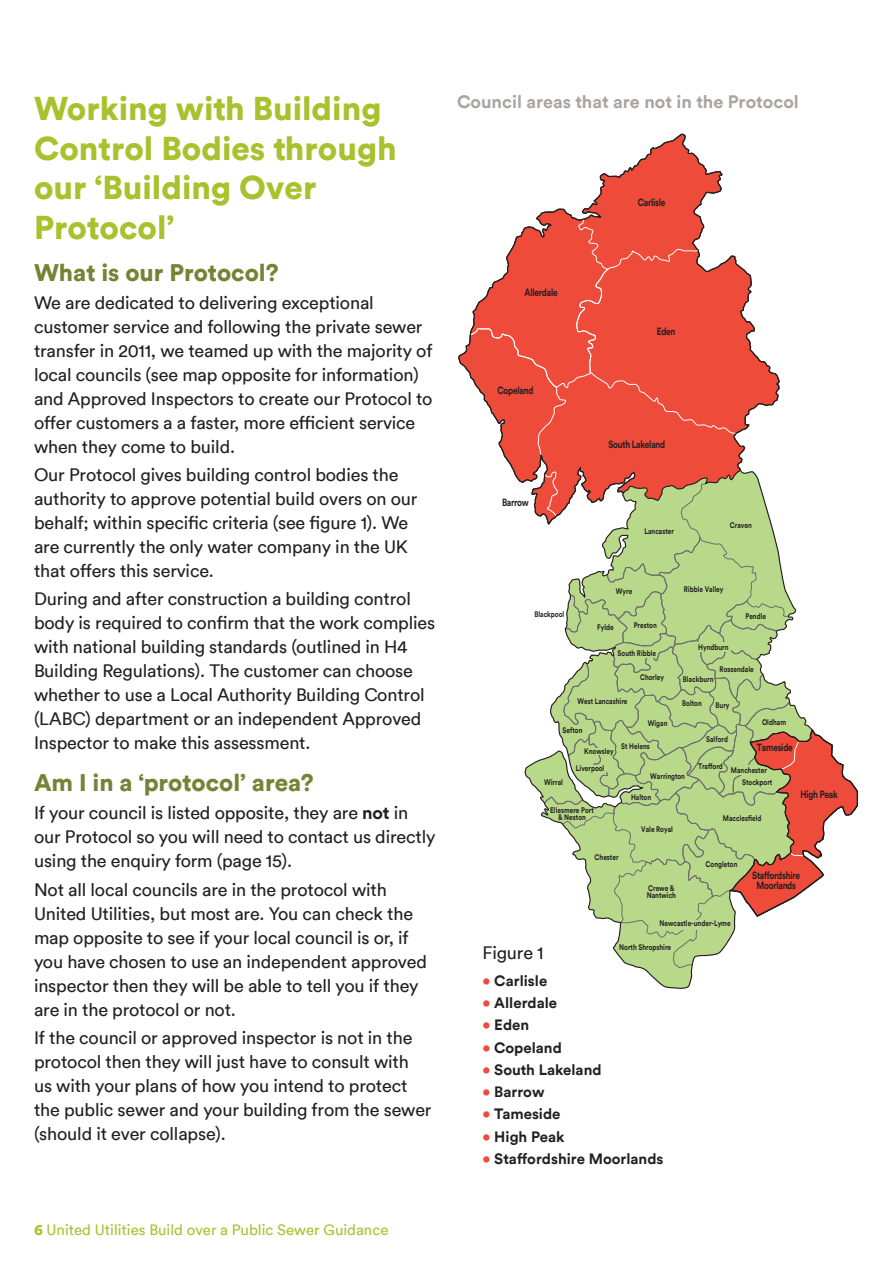
<style>
.page{position:relative;width:893px;height:1263px;background:#fff}
.page>*{position:absolute;margin:0;border:0;box-sizing:border-box;transform-origin:0 0}
.Main_headers{font:900 33px/39.6px "Circular TT";color:#a7c22d}
.Sub_Header{font:900 24px "Circular TT";color:#728534}
.Body_Txt{font:18px/24px "Circular TT";letter-spacing:-.01em;color:#231f20}
.t1{font:700 18px "Circular TT";color:#aaa49f}
.t2{font:700 15px "Circular TT";color:#231f20}
.t3{font:15px "Circular TT";color:#a7c22d}
.t4{font:700 10.5px/10.5px "Circular TT";letter-spacing:-.03em;color:#231f20;text-align:center;scale:.8 1}
.t5{font:700 8.1px/6.9px "Circular TT";color:#231f20;text-align:center;scale:.8 1}
.s1{font-weight:700}
.s2{color:#ef4b3a}
.s3{font-weight:900}
</style>
<div class="page">
<svg style="left:458px;top:133px;width:401px;height:856px"></svg>
<div style="left:679px;top:920px;width:26px;height:9px;background:#b8d989"></div>
<div style="left:587px;top:765px;width:18px;height:8px;background:#b8d989"></div>
<div style="left:731px;top:765px;width:26px;height:10px;background:#b8d989"></div>
<div style="left:696px;top:642px;width:35px;height:10px;background:#b8d989"></div>
<div style="left:644px;top:648px;width:12px;height:9px;background:#b8d989"></div>
<div style="left:594px;top:748px;width:8px;height:6px;background:#b8d989"></div>
<p class="Main_headers" style="left:34px;top:88px;width:364px">Working with Building<br>Control Bodies through our ‘Building Over<br>Protocol’</p>
<p class="Sub_Header" style="left:34px;top:256px;width:246px">What is our Protocol?</p>
<p class="Body_Txt" style="left:34px;top:290px;width:400px">We are dedicated to delivering exceptional customer service and following the private sewer transfer in 2011, we teamed up with the majority of local councils (see map opposite for information) and Approved Inspectors to create our Protocol to offer customers a a faster, more efficient service when they come to build.</p>
<p class="Body_Txt" style="left:34px;top:463px;width:385px">Our Protocol gives building control bodies the authority to approve potential build overs on our behalf; within specific criteria (see figure 1). We are currently the only water company in the UK that offers this service.</p>
<p class="Body_Txt" style="left:34px;top:587px;width:403px">During and after construction a building control body is required to confirm that the work complies with national building standards (outlined in H4<br>Building Regulations). The customer can choose whether to use a Local Authority Building Control (LABC) department or an independent Approved Inspector to make this assessment.</p>
<p class="Sub_Header" style="left:34px;top:767px;width:281px">Am I in a ‘protocol’ area?</p>
<p class="Body_Txt" style="left:34px;top:801px;width:403px">If your council is listed opposite, they are <span class="s1">not</span> in our Protocol so you will need to contact us directly using the enquiry form (page 15).</p>
<p class="Body_Txt" style="left:34px;top:877px;width:394px">Not all local councils are in the protocol with United Utilities, but most are. You can check the map opposite to see if your local council is or, if you have chosen to use an independent approved inspector then they will be able to tell you if they are in the protocol or not.</p>
<p class="Body_Txt" style="left:34px;top:1025px;width:399px">If the council or approved inspector is not in the protocol then they will just have to consult with us with your plans of how you intend to protect the public sewer and your building from the sewer (should it ever collapse).</p>
<p class="t1" style="left:457px;top:90px;width:343px">Council areas that are not in the Protocol</p>
<p class="t4" style="left:525px;top:287px;width:43px">Allerdale</p>
<p class="t4" style="left:497px;top:385px;width:47px">Copeland</p>
<p class="t4" style="left:502px;top:497px;width:35px">Barrow</p>
<p class="t5" style="left:534px;top:610px;width:39px">Blackpool</p>
<p class="t4" style="left:638px;top:197px;width:36px">Carlisle</p>
<p class="t4" style="left:657px;top:326px;width:25px">Eden</p>
<p class="t4" style="left:608px;top:438px;width:73px">South Lakeland</p>
<p class="t5" style="left:644px;top:527px;width:39px">Lancaster</p>
<p class="t5" style="left:730px;top:521px;width:29px">Craven</p>
<p class="t5" style="left:616px;top:588px;width:22px">Wyre</p>
<p class="t5" style="left:597px;top:623px;width:22px">Fylde</p>
<p class="t5" style="left:634px;top:621px;width:30px">Preston</p>
<p class="t5" style="left:618px;top:649px;width:50px">South Ribble</p>
<p class="t5" style="left:640px;top:674px;width:32px">Chorley</p>
<p class="t5" style="left:684px;top:585px;width:51px">Ribble Valley</p>
<p class="t5" style="left:698px;top:643px;width:40px">Hyndburn</p>
<p class="t5" style="left:745px;top:612px;width:27px">Pendle</p>
<p class="t5" style="left:720px;top:665px;width:44px">Rossendale</p>
<p class="t5" style="left:683px;top:676px;width:40px">Blackburn</p>
<p class="t5" style="left:577px;top:697px;width:64px">West Lancashire</p>
<p class="t5" style="left:682px;top:699px;width:26px">Bolton</p>
<p class="t5" style="left:716px;top:701px;width:19px">Bury</p>
<p class="t5" style="left:706px;top:736px;width:29px">Salford</p>
<p class="t5" style="left:698px;top:763px;width:33px">Trafford</p>
<p class="t5" style="left:648px;top:719px;width:26px">Wigan</p>
<p class="t5" style="left:762px;top:719px;width:32px">Oldham</p>
<p class="t4" style="left:757px;top:742px;width:46px">Tameside</p>
<p class="t5" style="left:742px;top:778px;width:39px">Stockport</p>
<p class="t5" style="left:563px;top:727px;width:26px">Sefton</p>
<p class="t5" style="left:576px;top:765px;width:37px">Liverpool</p>
<p class="t5" style="left:621px;top:742px;width:37px">St Helens</p>
<p class="t5" style="left:584px;top:747px;width:38px">Knowsley</p>
<p class="t5" style="left:731px;top:766px;width:47px">Manchester</p>
<p class="t5" style="left:650px;top:773px;width:45px">Warrington</p>
<p class="t5" style="left:544px;top:778px;width:25px">Wirral</p>
<p class="t5" style="left:550px;top:807px;width:56px">Ellesmere Port &amp; Neston</p>
<p class="t5" style="left:595px;top:853px;width:31px">Chester</p>
<p class="t5" style="left:631px;top:793px;width:27px">Halton</p>
<p class="t5" style="left:641px;top:826px;width:41px">Vale Royal</p>
<p class="t5" style="left:723px;top:815px;width:50px">Macclesfield</p>
<p class="t5" style="left:706px;top:860px;width:41px">Congleton</p>
<p class="t4" style="left:800px;top:789px;width:48px">High Peak</p>
<p class="Body_Txt" style="left:483px;top:941px;width:63px">Figure 1</p>
<p class="t5" style="left:647px;top:885px;width:38px;text-align:left">Crewe &amp;<br>Nantwich</p>
<p class="t5" style="left:659px;top:920px;width:91px">Newcastle-under-Lyme</p>
<p class="t5" style="left:619px;top:944px;width:66px">North Shropshire</p>
<p class="t2" style="left:483px;top:971px;width:66px"><span class="s2">•</span> Carlisle</p>
<p class="t2" style="left:483px;top:993px;width:76px"><span class="s2">•</span> Allerdale</p>
<p class="t2" style="left:483px;top:1015px;width:48px"><span class="s2">•</span> Eden</p>
<p class="t2" style="left:483px;top:1038px;width:81px"><span class="s2">•</span> Copeland</p>
<p class="t2" style="left:483px;top:1060px;width:121px"><span class="s2">•</span> South Lakeland</p>
<p class="t2" style="left:483px;top:1082px;width:63px"><span class="s2">•</span> Barrow</p>
<p class="t2" style="left:483px;top:1104px;width:79px"><span class="s2">•</span> Tameside</p>
<p class="t2" style="left:483px;top:1127px;width:83px"><span class="s2">•</span> High Peak</p>
<p class="t2" style="left:483px;top:1149px;width:182px"><span class="s2">•</span> Staffordshire Moorlands</p>
<p class="t4" style="left:752px;top:870px;width:61px">Staffordshire<br>Moorlands</p>
<p class="t3" style="left:34px;top:1221px;width:356px"><span class="s3">6</span> United Utilities Build over a Public Sewer Guidance</p>
</div>
